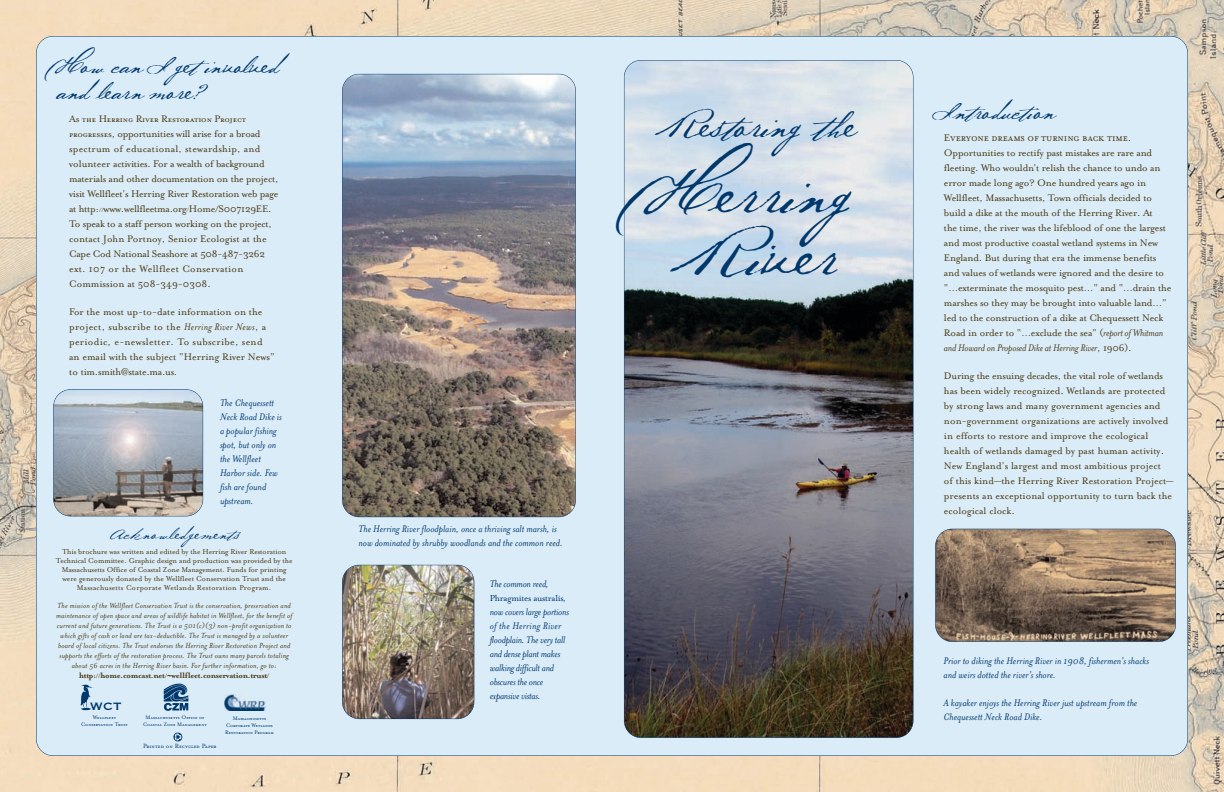
<style>
.page{position:relative;width:1224px;height:792px;background:#fff}
.page>*{position:absolute;margin:0;border:0;box-sizing:border-box;transform-origin:0 0}
.t1{font:49px/62px "Baker Script";letter-spacing:.005em;color:#00386c;text-align:center}
.t2{font:28px "Baker Script";letter-spacing:-.045em;color:#00386c}
.t3{font:18px/26px "Baker Script";letter-spacing:-.05em;color:#00386c}
.t4{font:14px "Copperplate Thirty One BC";color:#00386c}
.t5{font:12px "Baker Script";letter-spacing:.05em;color:#00386c}
.t6{font:11px/15px "Mrs Eaves Roman";letter-spacing:-.02em;color:#473811}
.t7{font:11px/15px "Mrs Eaves Roman";color:#473811}
.t8{font:italic 11px/14px "Mrs Eaves";color:#00386c}
.t9{font:italic 11px/14px "Mrs Eaves";letter-spacing:-.02em;color:#00386c}
.t10{font:italic 11px "Mrs Eaves";letter-spacing:-.015em;color:#473811}
.t11{font:11px "Mrs Eaves Petite Caps";letter-spacing:-.02em;color:#473811}
.t12{font:11px "Mrs Eaves Small Caps";letter-spacing:-.015em;color:#473811}
.t13{font:10px "Mrs Eaves Roman";letter-spacing:-.025em;color:#00386c}
.t14{font:700 9px "Mrs Eaves";letter-spacing:-.025em;color:#473811}
.t15{font:italic 8.5px/10px "Mrs Eaves";letter-spacing:.02em;color:#473811;text-align:center}
.t16{font:8.2px/9px "Mrs Eaves Roman";letter-spacing:-.01em;color:#473811;text-align:center}
.t17{font:7px "Mrs Eaves Petite Caps";color:#00386c}
.t18{font:6px/7px "Mrs Eaves Petite Caps";color:#00386c;text-align:center}
.t19{font:6px/7px "Mrs Eaves Petite Caps";letter-spacing:-.02em;color:#00386c;text-align:center}
.s1{font-family:"Mrs Eaves Petite Caps"}
.s2{font-size:7px}
.s3{font-family:"Mrs Eaves";font-style:italic}
.s4{font-family:"Mrs Eaves Roman";font-style:normal}
</style>
<div class="page">
<img style="left:0;top:0;width:1224px;height:792px">
<div style="left:36px;top:36px;width:1152px;height:720px;background:#dbecf9;border-radius:17px"></div>
<img style="left:624px;top:60px;width:289px;height:678px;border-radius:17px">
<img style="left:164px;top:684px;width:24px;height:27px">
<svg style="left:173px;top:732px;width:10px;height:9px"></svg>
<img style="left:225px;top:694px;width:41px;height:17px">
<img style="left:342px;top:74px;width:234px;height:443px;border-radius:17px">
<div style="left:342px;top:74px;width:234px;height:443px;border:1px solid #00386c;border-radius:17px"></div>
<img style="left:935px;top:529px;width:241px;height:113px;border-radius:17px">
<div style="left:935px;top:529px;width:241px;height:113px;border:1px solid #00386c;border-radius:17px"></div>
<img style="left:80px;top:685px;width:13px;height:26px">
<img style="left:53px;top:389px;width:150px;height:127px;border-radius:17px">
<div style="left:53px;top:389px;width:150px;height:127px;border:1px solid #00386c;border-radius:17px"></div>
<img style="left:342px;top:565px;width:132px;height:154px;border-radius:17px">
<div style="left:342px;top:565px;width:132px;height:154px;border:1px solid #00386c;border-radius:17px"></div>
<h3 class="t3" style="left:56px;top:54px;width:237px">Ho w c an Igetinvolved andlearn more?</h3>
<p class="t11" style="left:69px;top:112px;width:179px">As the Herring River Restoration Project</p>
<p class="t6" style="left:69px;top:126px;width:211px"><span class="s1">progresses</span>, opportunities will arise for a broad spectrum of educational, stewardship, and volunteer activities. For a wealth of background materials and other documentation on the project, visit Wellfleet’s Herring River Restoration web page at http:<span class="s2">//</span>www.wellfleetma.org<span class="s2">/</span>Home/S007129EE.<br>To speak to a staff person working on the project, contact John Portnoy, Senior Ecologist at the Cape Cod National Seashore at 508-487-3262 ext. 107 or the Wellfleet Conservation Commission at 508-349-0308.</p>
<p class="t7" style="left:69px;top:304px;width:207px">For the most up-to-date information on the project, subscribe to the <span class="s3">Herring River News</span>, a periodic, e-newsletter. To subscribe, send an email with the subject “Herring River News” to tim.smith@state.ma.us.</p>
<p class="t8" style="left:220px;top:395px;width:63px">The Chequessett<br>Neck Road Dike is a popular fishing spot, but only on the Wellfleet<br>Harbor side. Few fish are found upstream.</p>
<p class="t5" style="left:110px;top:528px;width:133px">Ac kno wledge ments</p>
<p class="t16" style="left:56px;top:546px;width:238px">This brochure was written and edited by the Herring River Restoration Technical Committee. Graphic design and production was provided by the Massachusetts Office of Coastal Zone Management. Funds for printing were generously donated by the Wellfleet Conservation Trust and the Massachusetts Corporate Wetlands Restoration Program.</p>
<p class="t15" style="left:56px;top:600px;width:238px">The mission of the Wellfleet Conservation Trust is the conservation, preservation and maintenance of open space and areas of wildlife habitat in Wellfleet, for the benefit of current and future generations. The Trust is a 501(c)(3) non-profit organization to which gifts of cash or land are tax-deductible. The Trust is managed by a volunteer board of local citizens. The Trust endorses the Herring River Restoration Project and supports the efforts of the restoration process. The Trust owns many parcels totaling about 56 acres in the Herring River basin. For further information, go to:</p>
<p class="t14" style="left:79px;top:669px;width:192px">http:<span class="s2">//</span>home.comcast.net<span class="s2">/</span>~wellfleet.conservation.trust<span class="s2">/</span></p>
<p class="t4" style="left:90px;top:697px;width:33px">WCT</p>
<p class="t18" style="left:81px;top:714px;width:48px">Wellfleet<br>Conservation Trust</p>
<p class="t18" style="left:143px;top:714px;width:65px">Massachusetts Office of<br>Coastal Zone Management</p>
<p class="t19" style="left:225px;top:714px;width:50px">Massachusetts<br>Corporate Wetlands<br>Restoration Program</p>
<p class="t17" style="left:143px;top:741px;width:75px">Printed on Recycled Paper</p>
<h2 class="t2" style="left:668px;top:111px;width:188px">Re sto ringthe</h2>
<h1 class="t1" style="left:646px;top:165px;width:238px">Herring<br>River</h1>
<p class="t8" style="left:358px;top:522px;width:206px">The Herring River floodplain, once a thriving salt marsh, is now dominated by shrubby woodlands and the common reed.</p>
<p class="t9" style="left:490px;top:576px;width:60px">The common reed,</p>
<p class="t13" style="left:490px;top:592px;width:78px">Phragmites australis<span class="s3">,</span></p>
<p class="t9" style="left:490px;top:604px;width:81px">now covers large portions of the Herring River floodplain. The very tall and dense plant makes walking difficult and obscures the once expansive vistas.</p>
<h3 class="t3" style="left:934px;top:100px;width:121px">Intro du ction</h3>
<p class="t12" style="left:944px;top:131px;width:189px">Everyone dreams of turning back time.</p>
<p class="t6" style="left:944px;top:145px;width:229px">Opportunities to rectify past mistakes are rare and fleeting. Who wouldn’t relish the chance to undo an error made long ago? One hundred years ago in Wellfleet, Massachusetts, Town officials decided to build a dike at the mouth of the Herring River. At<br>the time, the river was the lifeblood of one the largest and most productive coastal wetland systems in New England. But during that era the immense benefits and values of wetlands were ignored and the desire to “…exterminate the mosquito pest…” and “…drain the marshes so they may be brought into valuable land…” led to the construction of a dike at Chequessett Neck Road in order to “…exclude the sea” (<span class="s3">report of Whitman</span></p>
<p class="t10" style="left:944px;top:341px;width:189px">and Howard on Proposed Dike at Herring River<span class="s4">, 1906).</span></p>
<p class="t7" style="left:944px;top:368px;width:231px">During the ensuing decades, the vital role of wetlands has been widely recognized. Wetlands are protected by strong laws and many government agencies and non-government organizations are actively involved in efforts to restore and improve the ecological health of wetlands damaged by past human activity.<br>New England’s largest and most ambitious project<br>of this kind—the Herring River Restoration Project— presents an exceptional opportunity to turn back the ecological clock.</p>
<p class="t8" style="left:944px;top:653px;width:207px">Prior to diking the Herring River in 1908, fishermen’s shacks and weirs dotted the river’s shore.</p>
<p class="t8" style="left:944px;top:695px;width:195px">A kayaker enjoys the Herring River just upstream from the<br>Chequessett Neck Road Dike.</p>
</div>
